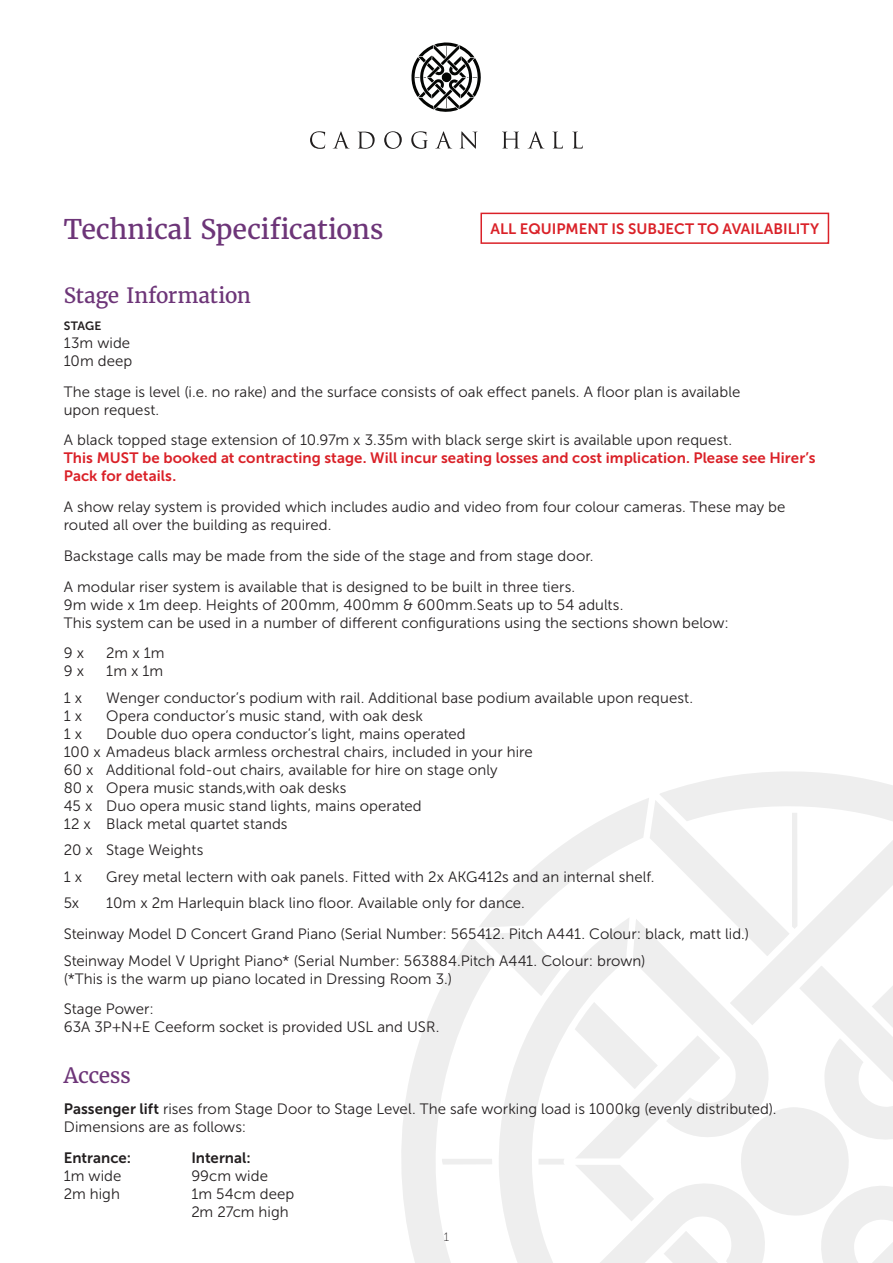
<style>
.page{position:relative;width:893px;height:1263px;background:#fff}
.page>*{position:absolute;margin:0;border:0;box-sizing:border-box;transform-origin:0 0}
.Page_header{font:27px "Merriweather";letter-spacing:-.005em;color:#6d3578}
.Subhead{font:21px "Merriweather";letter-spacing:-.015em;color:#6d3578}
.Copy{font:15px/18px "Museo Sans 300";letter-spacing:.005em;color:#231f20}
.Copy-2{font:15px/18px "Museo Sans 700";letter-spacing:.005em;color:#da2128}
.Page_header-2{font:15px "Museo Sans 700";color:#da2128}
.Copy-3{font:15px "Museo Sans 700";color:#231f20}
.Table_subhead{font:12px "Museo Sans 700";letter-spacing:.01em;color:#231f20}
.t1{font:12px "Museo Sans 100";color:#231f20}
.s1{font-family:"Museo Sans 300";color:#231f20}
.s2{font-family:"Museo Sans 700"}
</style>
<div class="page">
<svg style="left:401px;top:772px;width:492px;height:491px"></svg>
<svg style="left:310px;top:131px;width:15px;height:18px"></svg>
<svg style="left:333px;top:131px;width:17px;height:18px"></svg>
<svg style="left:358px;top:131px;width:17px;height:18px"></svg>
<svg style="left:384px;top:131px;width:18px;height:18px"></svg>
<svg style="left:411px;top:131px;width:17px;height:18px"></svg>
<svg style="left:435px;top:131px;width:17px;height:18px"></svg>
<svg style="left:460px;top:131px;width:18px;height:18px"></svg>
<svg style="left:502px;top:132px;width:18px;height:17px"></svg>
<svg style="left:527px;top:131px;width:17px;height:18px"></svg>
<svg style="left:552px;top:132px;width:11px;height:17px"></svg>
<svg style="left:572px;top:132px;width:11px;height:17px"></svg>
<svg style="left:411px;top:43px;width:70px;height:69px"></svg>
<div style="left:480px;top:213px;width:349px;height:31px;border:2px solid #da2128"></div>
<p class="Page_header" style="left:64px;top:213px;width:321px">Technical Specifications</p>
<p class="Subhead" style="left:64px;top:282px;width:189px">Stage Information</p>
<p class="Table_subhead" style="left:64px;top:319px;width:39px">STAGE</p>
<p class="Copy" style="left:64px;top:334px;width:70px">13m wide<br>10m deep</p>
<p class="Copy" style="left:64px;top:382px;width:678px">The stage is level (i.e. no rake) and the surface consists of oak effect panels. A floor plan is available upon request.</p>
<p class="Copy-2" style="left:64px;top:431px;width:753px"><span class="s1">A black topped stage extension of 10.97m x 3.35m with black serge skirt is available upon request.<br></span>This MUST be booked at contracting stage. Will incur seating losses and cost implication. Please see Hirer’s<br>Pack for details.</p>
<p class="Copy" style="left:64px;top:498px;width:723px">A show relay system is provided which includes audio and video from four colour cameras. These may be routed all over the building as required.</p>
<p class="Copy" style="left:64px;top:547px;width:531px">Backstage calls may be made from the side of the stage and from stage door.</p>
<p class="Copy" style="left:64px;top:578px;width:667px">A modular riser system is available that is designed to be built in three tiers.<br>9m wide x 1m deep. Heights of 200mm, 400mm &amp; 600mm.Seats up to 54 adults.<br>This system can be used in a number of different configurations using the sections shown below:</p>
<p class="Copy" style="left:64px;top:644px;width:22px">9 x</p>
<p class="Copy" style="left:106px;top:644px;width:60px">2m x 1m</p>
<p class="Copy" style="left:64px;top:662px;width:22px">9 x</p>
<p class="Copy" style="left:106px;top:662px;width:58px">1m x 1m</p>
<p class="Copy" style="left:64px;top:689px;width:20px">1 x</p>
<p class="Copy" style="left:106px;top:689px;width:588px">Wenger conductor’s podium with rail. Additional base podium available upon request.</p>
<p class="Copy" style="left:64px;top:707px;width:20px">1 x</p>
<p class="Copy" style="left:106px;top:707px;width:318px">Opera conductor’s music stand, with oak desk</p>
<p class="Copy" style="left:64px;top:725px;width:20px">1 x</p>
<p class="Page_header-2" style="left:490px;top:220px;width:330px">ALL EQUIPMENT IS SUBJECT TO AVAILABILITY</p>
<p class="Copy" style="left:64px;top:725px;width:470px;text-indent:43px">Double duo opera conductor’s light, mains operated<br>100 x Amadeus black armless orchestral chairs, included in your hire 60 x Additional fold-out chairs, available for hire on stage only<br>80 x Opera music stands,with oak desks<br>45 x Duo opera music stand lights, mains operated<br>12 x Black metal quartet stands</p>
<p class="Copy" style="left:64px;top:841px;width:141px">20 x Stage Weights</p>
<p class="Copy" style="left:64px;top:868px;width:20px">1 x</p>
<p class="Copy" style="left:106px;top:868px;width:550px">Grey metal lectern with oak panels. Fitted with 2x AKG412s and an internal shelf.</p>
<p class="Copy" style="left:64px;top:894px;width:17px">5x</p>
<p class="Copy" style="left:106px;top:894px;width:420px">10m x 2m Harlequin black lino floor. Available only for dance.</p>
<p class="Copy" style="left:64px;top:925px;width:687px">Steinway Model D Concert Grand Piano (Serial Number: 565412. Pitch A441. Colour: black, matt lid.)</p>
<p class="Copy" style="left:64px;top:952px;width:583px">Steinway Model V Upright Piano* (Serial Number: 563884.Pitch A441. Colour: brown) (*This is the warm up piano located in Dressing Room 3.)</p>
<p class="Copy" style="left:64px;top:1000px;width:377px">Stage Power:<br>63A 3P+N+E Ceeform socket is provided USL and USR.</p>
<p class="Subhead" style="left:64px;top:1062px;width:69px">Access</p>
<p class="Copy" style="left:64px;top:1100px;width:714px"><span class="s2">Passenger lift</span> rises from Stage Door to Stage Level. The safe working load is 1000kg (evenly distributed).<br>Dimensions are as follows:</p>
<p class="Copy-3" style="left:64px;top:1149px;width:69px">Entrance:</p>
<p class="Copy-3" style="left:191px;top:1149px;width:61px">Internal:</p>
<p class="Copy" style="left:64px;top:1167px;width:59px">1m wide</p>
<p class="Copy" style="left:191px;top:1167px;width:78px">99cm wide</p>
<p class="Copy" style="left:64px;top:1185px;width:58px">2m high</p>
<p class="Copy" style="left:191px;top:1185px;width:105px">1m 54cm deep<br>2m 27cm high</p>
<p class="t1" style="left:444px;top:1231px;width:7px">1</p>
</div>
